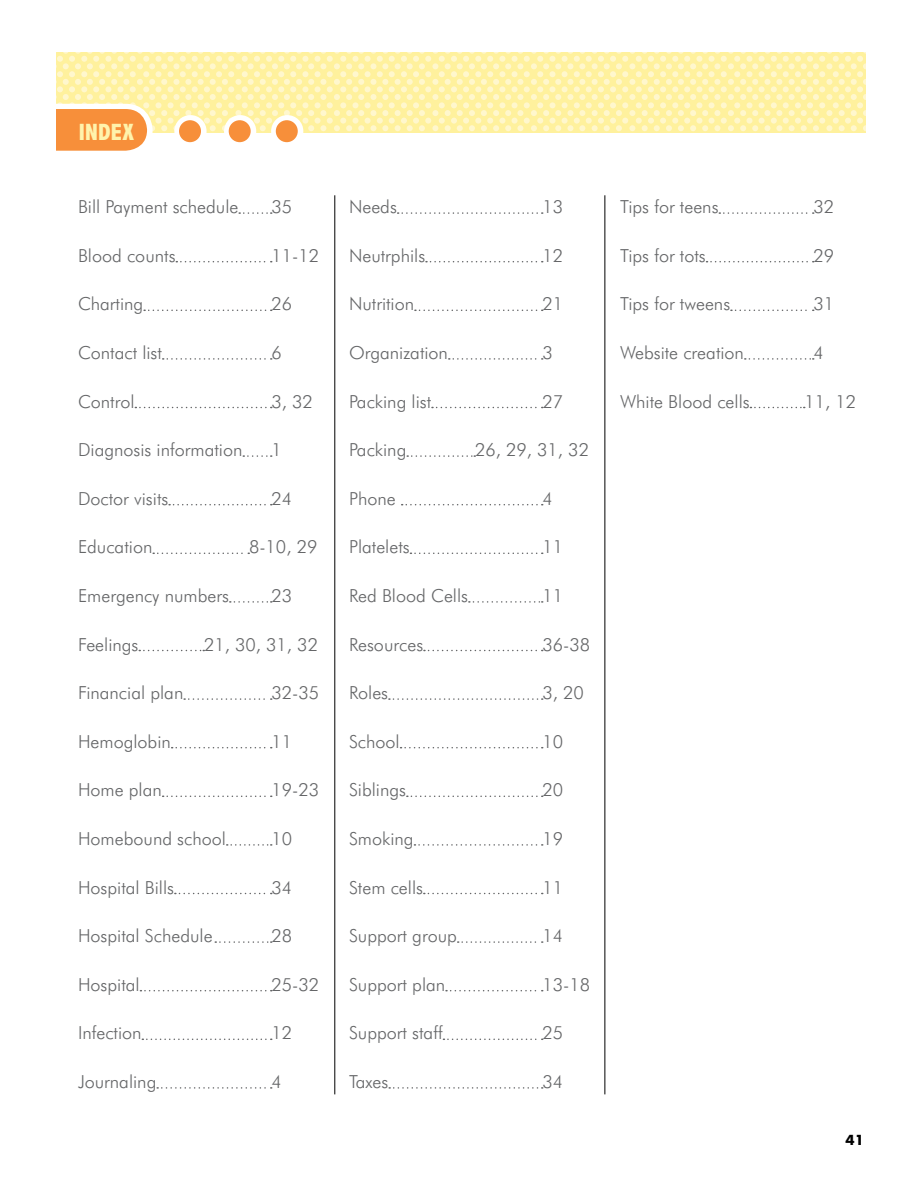
<style>
.page{position:relative;width:918px;height:1188px;background:#fff}
.page>*{position:absolute;margin:0;border:0;box-sizing:border-box;transform-origin:0 0}
.t1{font:800 condensed 23.55px "Abadi";color:#fff3ac}
.t2{font:300 18px "Futura BT";color:#656668}
.t3{font:700 13.5px "Futura";color:#000}
</style>
<div class="page">
<svg style="left:56px;top:53px;width:810px;height:98px"></svg>
<div style="left:174px;top:115px;width:33px;height:32px;border:10px solid #fff;border-radius:50%"></div>
<div style="left:179px;top:120px;width:22px;height:22px;background:#f78f3a;border-radius:50%"></div>
<div style="left:229px;top:120px;width:22px;height:22px;background:#f78f3a;border-radius:50%"></div>
<div style="left:276px;top:120px;width:22px;height:22px;background:#f78f3a;border-radius:50%"></div>
<svg style="left:239px;top:212px;width:33px;height:2px"></svg>
<svg style="left:176px;top:261px;width:96px;height:1px"></svg>
<svg style="left:144px;top:310px;width:128px;height:1px"></svg>
<svg style="left:163px;top:358px;width:109px;height:2px"></svg>
<svg style="left:135px;top:407px;width:137px;height:1px"></svg>
<svg style="left:243px;top:455px;width:29px;height:2px"></svg>
<svg style="left:169px;top:504px;width:103px;height:1px"></svg>
<svg style="left:153px;top:553px;width:96px;height:1px"></svg>
<svg style="left:230px;top:601px;width:42px;height:2px"></svg>
<svg style="left:139px;top:650px;width:65px;height:1px"></svg>
<svg style="left:184px;top:698px;width:88px;height:2px"></svg>
<svg style="left:172px;top:747px;width:100px;height:1px"></svg>
<svg style="left:163px;top:796px;width:109px;height:1px"></svg>
<svg style="left:227px;top:844px;width:45px;height:2px"></svg>
<svg style="left:175px;top:893px;width:97px;height:1px"></svg>
<svg style="left:215px;top:941px;width:57px;height:2px"></svg>
<svg style="left:140px;top:990px;width:132px;height:1px"></svg>
<svg style="left:142px;top:1039px;width:130px;height:1px"></svg>
<svg style="left:157px;top:1087px;width:115px;height:2px"></svg>
<svg style="left:398px;top:212px;width:145px;height:2px"></svg>
<svg style="left:426px;top:261px;width:117px;height:1px"></svg>
<svg style="left:415px;top:310px;width:128px;height:1px"></svg>
<svg style="left:449px;top:358px;width:94px;height:2px"></svg>
<svg style="left:432px;top:407px;width:111px;height:1px"></svg>
<svg style="left:407px;top:455px;width:68px;height:2px"></svg>
<svg style="left:402px;top:504px;width:141px;height:1px"></svg>
<svg style="left:410px;top:553px;width:133px;height:1px"></svg>
<svg style="left:469px;top:601px;width:74px;height:2px"></svg>
<svg style="left:424px;top:650px;width:119px;height:1px"></svg>
<svg style="left:389px;top:698px;width:154px;height:2px"></svg>
<svg style="left:401px;top:747px;width:142px;height:1px"></svg>
<svg style="left:407px;top:796px;width:136px;height:1px"></svg>
<svg style="left:414px;top:844px;width:129px;height:2px"></svg>
<svg style="left:424px;top:893px;width:119px;height:1px"></svg>
<svg style="left:458px;top:941px;width:85px;height:2px"></svg>
<svg style="left:446px;top:990px;width:97px;height:1px"></svg>
<svg style="left:443px;top:1039px;width:100px;height:1px"></svg>
<svg style="left:389px;top:1087px;width:154px;height:2px"></svg>
<svg style="left:719px;top:212px;width:95px;height:2px"></svg>
<svg style="left:707px;top:261px;width:107px;height:1px"></svg>
<svg style="left:731px;top:310px;width:83px;height:1px"></svg>
<svg style="left:745px;top:358px;width:69px;height:2px"></svg>
<svg style="left:750px;top:407px;width:55px;height:1px"></svg>
<hr style="left:334px;top:195px;width:1px;height:899px;background:#000">
<hr style="left:604px;top:195px;width:1px;height:899px;background:#000">
<h1 class="t1" style="left:79px;top:118px;width:57px">INDEX</h1>
<p class="t2" style="left:78px;top:196px;width:162px">Bill Payment schedule</p>
<p class="t2" style="left:272px;top:196px;width:22px">35</p>
<p class="t2" style="left:78px;top:244px;width:99px">Blood counts</p>
<p class="t2" style="left:272px;top:244px;width:49px">11-12</p>
<p class="t2" style="left:78px;top:293px;width:67px">Charting</p>
<p class="t2" style="left:272px;top:293px;width:22px">26</p>
<p class="t2" style="left:78px;top:342px;width:85px">Contact list</p>
<p class="t2" style="left:272px;top:342px;width:12px">6</p>
<p class="t2" style="left:78px;top:390px;width:58px">Control</p>
<p class="t2" style="left:272px;top:390px;width:43px">3, 32</p>
<p class="t2" style="left:78px;top:439px;width:166px">Diagnosis information</p>
<p class="t2" style="left:272px;top:439px;width:12px">1</p>
<p class="t2" style="left:78px;top:487px;width:92px">Doctor visits</p>
<p class="t2" style="left:272px;top:487px;width:22px">24</p>
<p class="t2" style="left:78px;top:536px;width:76px">Education</p>
<p class="t2" style="left:249px;top:536px;width:70px">8-10, 29</p>
<p class="t2" style="left:78px;top:585px;width:153px">Emergency numbers</p>
<p class="t2" style="left:272px;top:585px;width:22px">23</p>
<p class="t2" style="left:78px;top:633px;width:62px">Feelings</p>
<p class="t2" style="left:204px;top:633px;width:116px">21, 30, 31, 32</p>
<p class="t2" style="left:78px;top:682px;width:107px">Financial plan</p>
<p class="t2" style="left:272px;top:682px;width:49px">32-35</p>
<p class="t2" style="left:78px;top:730px;width:94px">Hemoglobin</p>
<p class="t2" style="left:272px;top:730px;width:22px">11</p>
<p class="t2" style="left:78px;top:779px;width:85px">Home plan</p>
<p class="t2" style="left:272px;top:779px;width:49px">19-23</p>
<p class="t2" style="left:78px;top:828px;width:149px">Homebound school</p>
<p class="t2" style="left:272px;top:828px;width:22px">10</p>
<p class="t2" style="left:78px;top:876px;width:98px">Hospital Bills</p>
<p class="t2" style="left:272px;top:876px;width:22px">34</p>
<p class="t2" style="left:78px;top:925px;width:136px">Hospital Schedule</p>
<p class="t2" style="left:272px;top:925px;width:22px">28</p>
<p class="t2" style="left:78px;top:973px;width:63px">Hospital</p>
<p class="t2" style="left:272px;top:973px;width:49px">25-32</p>
<p class="t2" style="left:78px;top:1022px;width:65px">Infection</p>
<p class="t2" style="left:272px;top:1022px;width:22px">12</p>
<p class="t2" style="left:78px;top:1071px;width:80px">Journaling</p>
<p class="t2" style="left:272px;top:1071px;width:12px">4</p>
<p class="t2" style="left:349px;top:196px;width:49px">Needs</p>
<p class="t2" style="left:543px;top:196px;width:22px">13</p>
<p class="t2" style="left:349px;top:244px;width:78px">Neutrphils</p>
<p class="t2" style="left:543px;top:244px;width:22px">12</p>
<p class="t2" style="left:349px;top:293px;width:67px">Nutrition</p>
<p class="t2" style="left:543px;top:293px;width:22px">21</p>
<p class="t2" style="left:349px;top:342px;width:101px">Organization</p>
<p class="t2" style="left:543px;top:342px;width:12px">3</p>
<p class="t2" style="left:349px;top:390px;width:84px">Packing list</p>
<p class="t2" style="left:543px;top:390px;width:22px">27</p>
<p class="t2" style="left:349px;top:439px;width:59px">Packing</p>
<p class="t2" style="left:475px;top:439px;width:116px">26, 29, 31, 32</p>
<p class="t2" style="left:349px;top:487px;width:48px">Phone</p>
<p class="t2" style="left:543px;top:487px;width:12px">4</p>
<p class="t2" style="left:349px;top:536px;width:62px">Platelets</p>
<p class="t2" style="left:543px;top:536px;width:22px">11</p>
<p class="t2" style="left:349px;top:585px;width:121px">Red Blood Cells</p>
<p class="t2" style="left:543px;top:585px;width:22px">11</p>
<p class="t2" style="left:349px;top:633px;width:76px">Resources</p>
<p class="t2" style="left:543px;top:633px;width:49px">36-38</p>
<p class="t2" style="left:349px;top:682px;width:41px">Roles</p>
<p class="t2" style="left:543px;top:682px;width:43px">3, 20</p>
<p class="t2" style="left:349px;top:730px;width:52px">School</p>
<p class="t2" style="left:543px;top:730px;width:22px">10</p>
<p class="t2" style="left:349px;top:779px;width:59px">Siblings</p>
<p class="t2" style="left:543px;top:779px;width:22px">20</p>
<p class="t2" style="left:349px;top:828px;width:66px">Smoking</p>
<p class="t2" style="left:543px;top:828px;width:22px">19</p>
<p class="t2" style="left:349px;top:876px;width:76px">Stem cells</p>
<p class="t2" style="left:543px;top:876px;width:22px">11</p>
<p class="t2" style="left:349px;top:925px;width:109px">Support group</p>
<p class="t2" style="left:543px;top:925px;width:22px">14</p>
<p class="t2" style="left:349px;top:973px;width:98px">Support plan</p>
<p class="t2" style="left:543px;top:973px;width:49px">13-18</p>
<p class="t2" style="left:349px;top:1022px;width:95px">Support staff</p>
<p class="t2" style="left:543px;top:1022px;width:22px">25</p>
<p class="t2" style="left:349px;top:1071px;width:41px">Taxes</p>
<p class="t2" style="left:543px;top:1071px;width:22px">34</p>
<p class="t2" style="left:620px;top:196px;width:100px">Tips for teens</p>
<p class="t2" style="left:814px;top:196px;width:22px">32</p>
<p class="t2" style="left:620px;top:244px;width:87px">Tips for tots</p>
<p class="t2" style="left:814px;top:244px;width:22px">29</p>
<p class="t2" style="left:620px;top:293px;width:112px">Tips for tweens</p>
<p class="t2" style="left:814px;top:293px;width:22px">31</p>
<p class="t2" style="left:620px;top:342px;width:126px">Website creation</p>
<p class="t2" style="left:814px;top:342px;width:12px">4</p>
<p class="t2" style="left:620px;top:390px;width:131px">White Blood cells</p>
<p class="t2" style="left:805px;top:390px;width:53px">11, 12</p>
<p class="t3" style="left:845px;top:1131px;width:9px">41</p>
</div>
